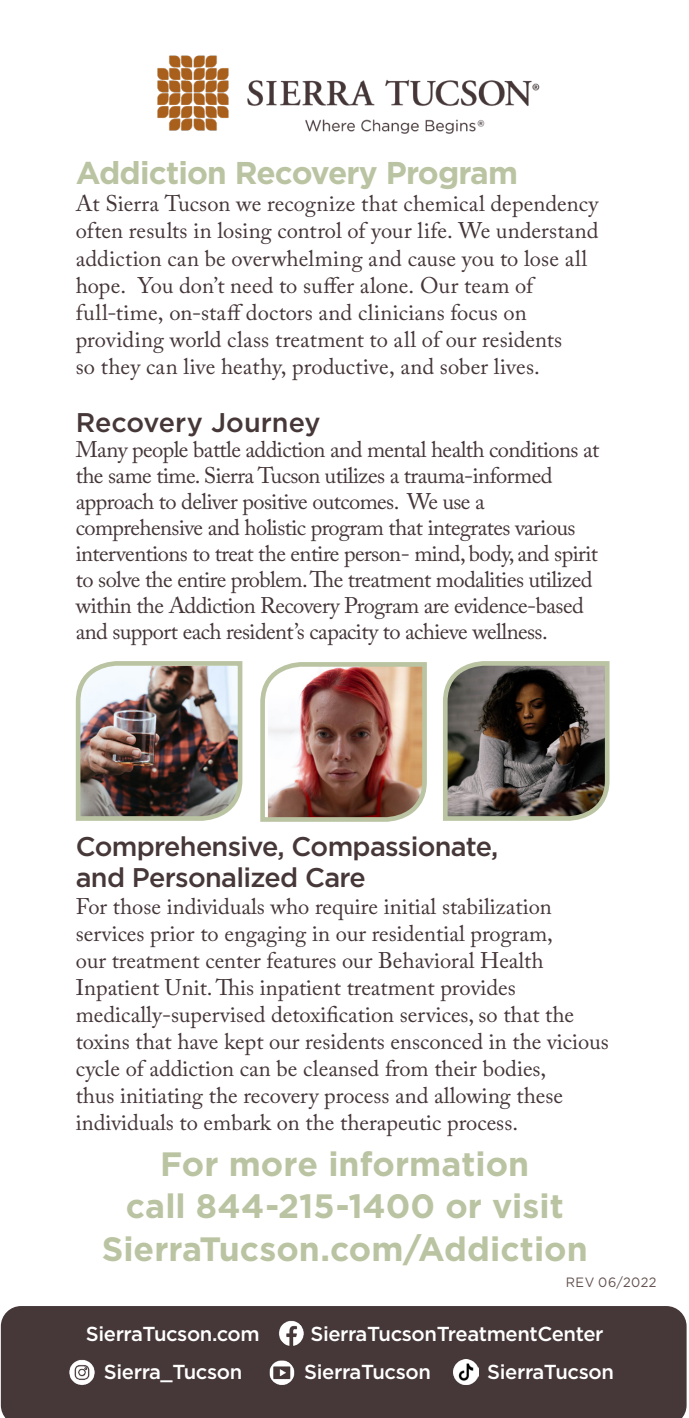
<style>
.page{position:relative;width:689px;height:1418px;background:#fff}
.page>*{position:absolute;margin:0;border:0;box-sizing:border-box;transform-origin:0 0}
.subhead{font:700 33.75px "Gotham";color:#bac4a2}
.t1{font:700 31.5px "Gotham";letter-spacing:-.025em;color:#bac4a2}
.subhead-2{font:500 27px "Gotham";letter-spacing:-.025em;color:#463738}
.subhead-3{font:500 27px "Gotham";color:#463738}
.subhead-4{font:22.5px/27px "Adobe Caslon Pro";color:#453638}
.subhead-5{font:22.5px/25.9px "Adobe Caslon Pro";letter-spacing:-.025em;color:#453638}
.t2{font:500 20.25px "Gotham";letter-spacing:-.02em;color:#fff}
.bullets_2-col{font:13.5px "Gotham";letter-spacing:.04em;color:#61504e;scale:.95 1}
</style>
<div class="page">
<div style="left:1px;top:1306px;width:685px;height:112px;background:#463738"></div>
<img style="left:453px;top:1359px;width:25px;height:25px">
<img style="left:277px;top:1320px;width:27px;height:27px">
<img style="left:69px;top:1359px;width:26px;height:26px">
<img style="left:269px;top:1359px;width:26px;height:26px">
<img style="left:157px;top:55px;width:383px;height:79px">
<img style="left:260px;top:662px;width:167px;height:160px">
<img style="left:75px;top:661px;width:168px;height:160px">
<svg style="left:443px;top:661px;width:167px;height:160px;background:#615b54"></svg>
<p class="t1" style="left:76px;top:152px;width:443px">Addiction Recovery Program</p>
<p class="subhead-4" style="left:76px;top:190px;width:524px">At Sierra Tucson we recognize that chemical dependency often results in losing control of your life. We understand addiction can be overwhelming and cause you to lose all hope. You don’t need to suffer alone. Our team of</p>
<p class="subhead-4" style="left:76px;top:298px;width:488px">full-time, on-staff doctors and clinicians focus on providing world class treatment to all of our residents</p>
<p class="subhead-4" style="left:76px;top:352px;width:465px">so they can live heathy, productive, and sober lives.</p>
<p class="subhead-3" style="left:76px;top:407px;width:246px">Recovery Journey</p>
<p class="subhead-5" style="left:76px;top:437px;width:525px">Many people battle addiction and mental health conditions at the same time. Sierra Tucson utilizes a trauma-informed</p>
<p class="subhead-5" style="left:76px;top:488px;width:523px">approach to deliver positive outcomes. We use a comprehensive and holistic program that integrates various interventions to treat the entire person- mind, body, and spirit to solve the entire problem. The treatment modalities utilized within the Addiction Recovery Program are evidence-based and support each resident’s capacity to achieve wellness.</p>
<p class="subhead-2" style="left:76px;top:831px;width:424px">Comprehensive, Compassionate,</p>
<p class="subhead-2" style="left:76px;top:862px;width:291px">and Personalized Care</p>
<p class="subhead-4" style="left:76px;top:893px;width:478px">For those individuals who require initial stabilization services prior to engaging in our residential program,</p>
<p class="subhead-4" style="left:76px;top:947px;width:534px">our treatment center features our Behavioral Health Inpatient Unit. This inpatient treatment provides medically-supervised detoxification services, so that the toxins that have kept our residents ensconced in the vicious cycle of addiction can be cleansed from their bodies,<br>thus initiating the recovery process and allowing these individuals to embark on the therapeutic process.</p>
<p class="subhead" style="left:160px;top:1141px;width:370px">For more information</p>
<p class="subhead" style="left:126px;top:1183px;width:439px">call 844-215-1400 or visit</p>
<p class="subhead" style="left:102px;top:1226px;width:487px">SierraTucson.com/Addiction</p>
<p class="bullets_2-col" style="left:565px;top:1274px;width:97px">REV 06/2022</p>
<p class="t2" style="left:86px;top:1322px;width:175px">SierraTucson.com</p>
<p class="t2" style="left:310px;top:1322px;width:294px">SierraTucsonTreatmentCenter</p>
<p class="t2" style="left:104px;top:1360px;width:140px">Sierra_Tucson</p>
<p class="t2" style="left:304px;top:1360px;width:128px">SierraTucson</p>
<p class="t2" style="left:487px;top:1360px;width:128px">SierraTucson</p>
</div>
